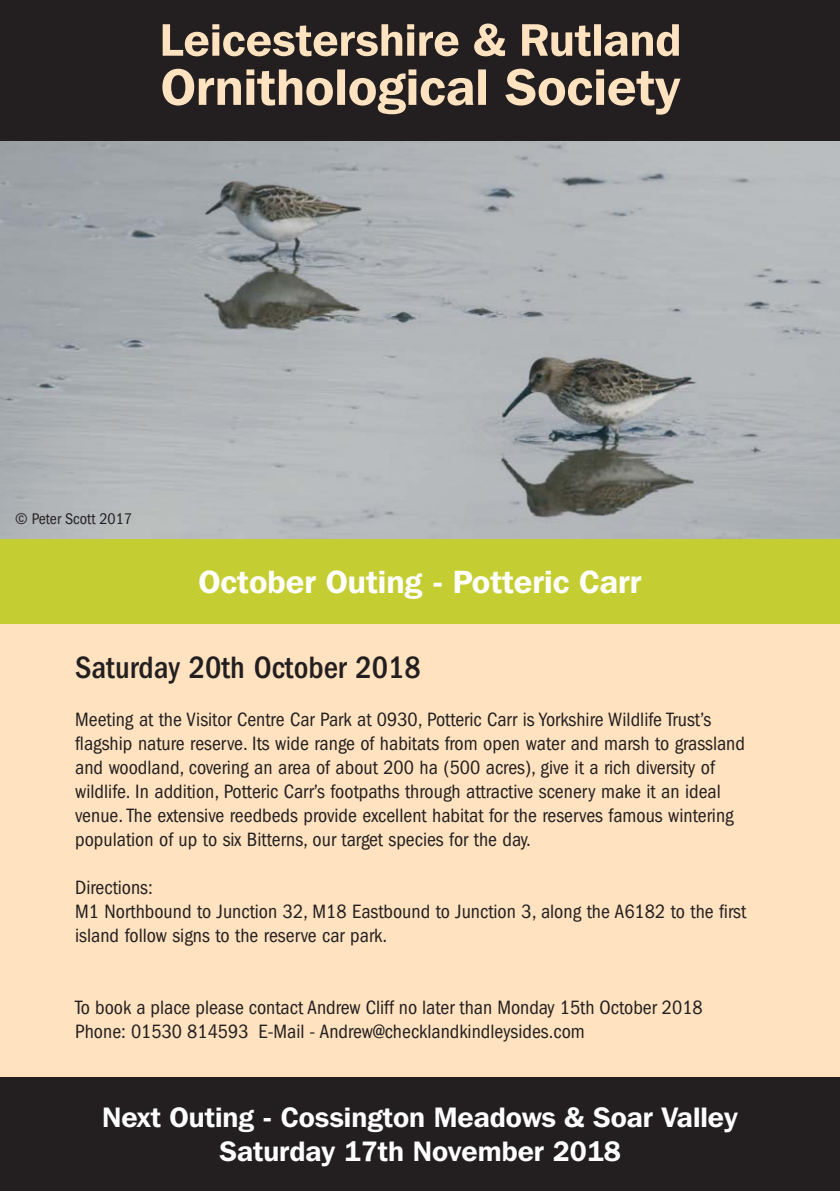
<style>
.page{position:relative;width:840px;height:1191px;background:#fff}
.page>*{position:absolute;margin:0;border:0;box-sizing:border-box;transform-origin:0 0}
.t1{font:600 32px "Franklin Gothic IT Cby BT";color:#fff}
.t2{font:500 condensed 32px "Franklin Gothic";color:#231f20}
.t3{font:600 28px/34px "Franklin Gothic IT Cby BT";color:#fff;text-align:center}
.t4{font:condensed 20px/24px "Franklin Gothic";color:#231f20}
.t5{font:condensed 16px "Franklin Gothic";color:#231f20}
</style>
<div class="page">
<div style="left:0;top:0;width:839px;height:1191px;background:#ffe2bf"></div>
<div style="left:0;top:0;width:839px;height:142px;background:#231f20"></div>
<div style="left:0;top:539px;width:839px;height:85px;background:#c4ce33"></div>
<div style="left:0;top:1077px;width:839px;height:114px;background:#231f20"></div>
<svg style="left:162px;top:69px;width:518px;height:46px"></svg>
<svg style="left:162px;top:24px;width:516px;height:32px"></svg>
<img style="left:0;top:142px;width:839px;height:397px">
<p class="t5" style="left:15px;top:512px;width:118px">© Peter Scott 2017</p>
<h1 class="t1" style="left:198px;top:569px;width:444px">October Outing - Potteric Carr</h1>
<h1 class="t2" style="left:75px;top:655px;width:347px">Saturday 20th October 2018</h1>
<p class="t4" style="left:75px;top:709px;width:671px">Meeting at the Visitor Centre Car Park at 0930, Potteric Carr is Yorkshire Wildlife Trust’s flagship nature reserve. Its wide range of habitats from open water and marsh to grassland and woodland, covering an area of about 200 ha (500 acres), give it a rich diversity of wildlife. In addition, Potteric Carr’s footpaths through attractive scenery make it an ideal venue. The extensive reedbeds provide excellent habitat for the reserves famous wintering population of up to six Bitterns, our target species for the day.</p>
<p class="t4" style="left:75px;top:877px;width:672px">Directions:<br>M1 Northbound to Junction 32, M18 Eastbound to Junction 3, along the A6182 to the first island follow signs to the reserve car park.</p>
<p class="t4" style="left:75px;top:997px;width:628px">To book a place please contact Andrew Cliff no later than Monday 15th October 2018<br>Phone: 01530 814593 E-Mail - Andrew@checklandkindleysides.com</p>
<h2 class="t3" style="left:102px;top:1102px;width:636px">Next Outing - Cossington Meadows &amp; Soar Valley<br>Saturday 17th November 2018</h2>
</div>
